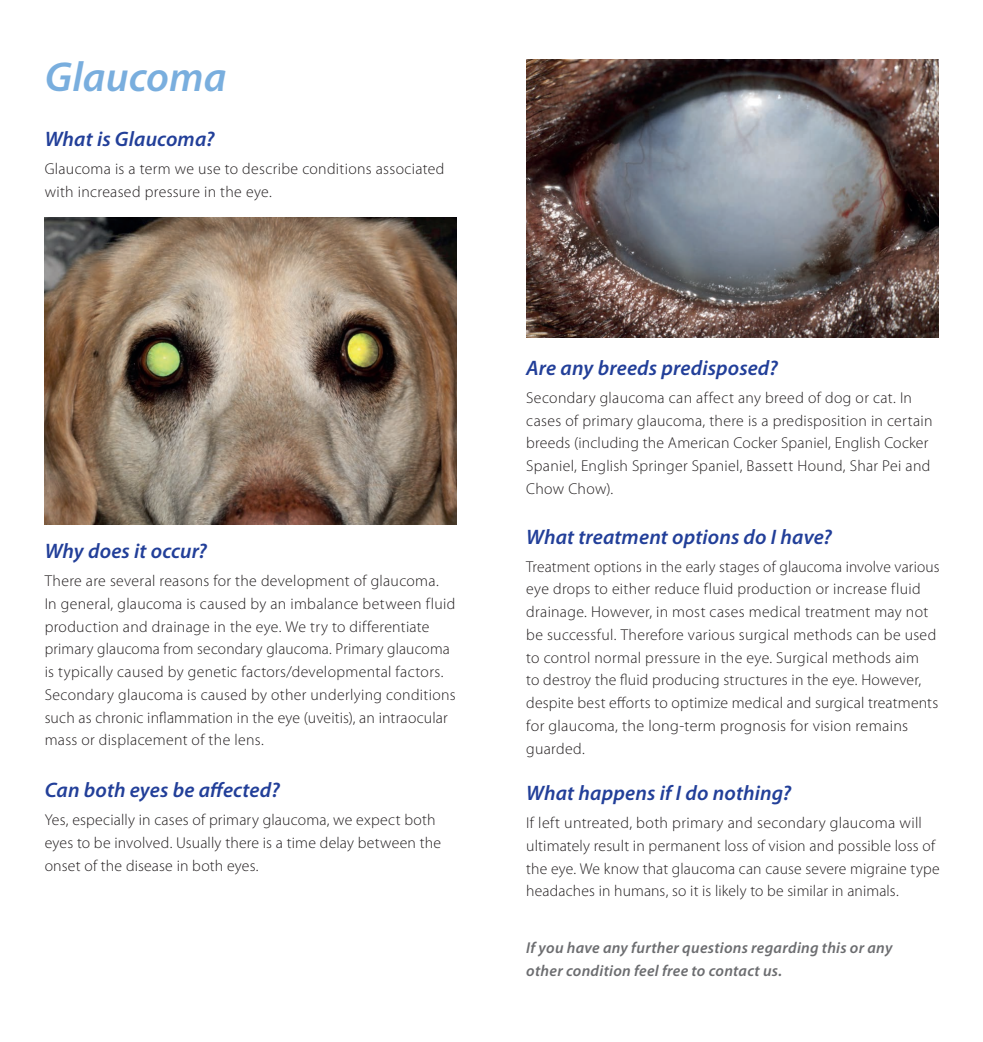
<style>
.page{position:relative;width:983px;height:1042px;background:#fff}
.page>*{position:absolute;margin:0;border:0;box-sizing:border-box;transform-origin:0 0}
.t1{font:italic 600 42px "Myriad Pro";letter-spacing:.005em;color:#79aede}
.t2{font:italic 600 21px "Myriad Pro";letter-spacing:.005em;color:#223f99}
.t3{font:300 15.75px/22.8px "Myriad Pro";letter-spacing:.015em;color:#231f20}
.t4{font:italic 600 15.75px/22.8px "Myriad Pro";letter-spacing:.02em;color:#6c6d70}
</style>
<div class="page">
<img style="left:45px;top:217px;width:411px;height:308px">
<img style="left:526px;top:60px;width:412px;height:277px">
<h1 class="t1" style="left:45px;top:54px;width:183px">Glaucoma</h1>
<h2 class="t2" style="left:45px;top:128px;width:171px">What is Glaucoma?</h2>
<p class="t3" style="left:45px;top:158px;width:401px">Glaucoma is a term we use to describe conditions associated with increased pressure in the eye.</p>
<h2 class="t2" style="left:45px;top:540px;width:163px">Why does it occur?</h2>
<p class="t3" style="left:45px;top:570px;width:412px">There are several reasons for the development of glaucoma.<br>In general, glaucoma is caused by an imbalance between fluid production and drainage in the eye. We try to differentiate primary glaucoma from secondary glaucoma. Primary glaucoma is typically caused by genetic factors/developmental factors.<br>Secondary glaucoma is caused by other underlying conditions such as chronic inflammation in the eye (uveitis), an intraocular mass or displacement of the lens.</p>
<h2 class="t2" style="left:45px;top:779px;width:236px">Can both eyes be affected?</h2>
<p class="t3" style="left:45px;top:809px;width:398px">Yes, especially in cases of primary glaucoma, we expect both eyes to be involved. Usually there is a time delay between the onset of the disease in both eyes.</p>
<h2 class="t2" style="left:526px;top:356px;width:253px">Are any breeds predisposed?</h2>
<p class="t3" style="left:526px;top:386px;width:407px">Secondary glaucoma can affect any breed of dog or cat. In cases of primary glaucoma, there is a predisposition in certain breeds (including the American Cocker Spaniel, English Cocker Spaniel, English Springer Spaniel, Bassett Hound, Shar Pei and Chow Chow).</p>
<h2 class="t2" style="left:526px;top:525px;width:307px">What treatment options do I have?</h2>
<p class="t3" style="left:526px;top:555px;width:415px">Treatment options in the early stages of glaucoma involve various eye drops to either reduce fluid production or increase fluid drainage. However, in most cases medical treatment may not be successful. Therefore various surgical methods can be used to control normal pressure in the eye. Surgical methods aim<br>to destroy the fluid producing structures in the eye. However, despite best efforts to optimize medical and surgical treatments for glaucoma, the long-term prognosis for vision remains guarded.</p>
<h2 class="t2" style="left:526px;top:782px;width:266px">What happens if I do nothing?</h2>
<p class="t3" style="left:526px;top:812px;width:415px">If left untreated, both primary and secondary glaucoma will ultimately result in permanent loss of vision and possible loss of the eye. We know that glaucoma can cause severe migraine type headaches in humans, so it is likely to be similar in animals.</p>
<p class="t4" style="left:526px;top:937px;width:367px">If you have any further questions regarding this or any other condition feel free to contact us.</p>
</div>
